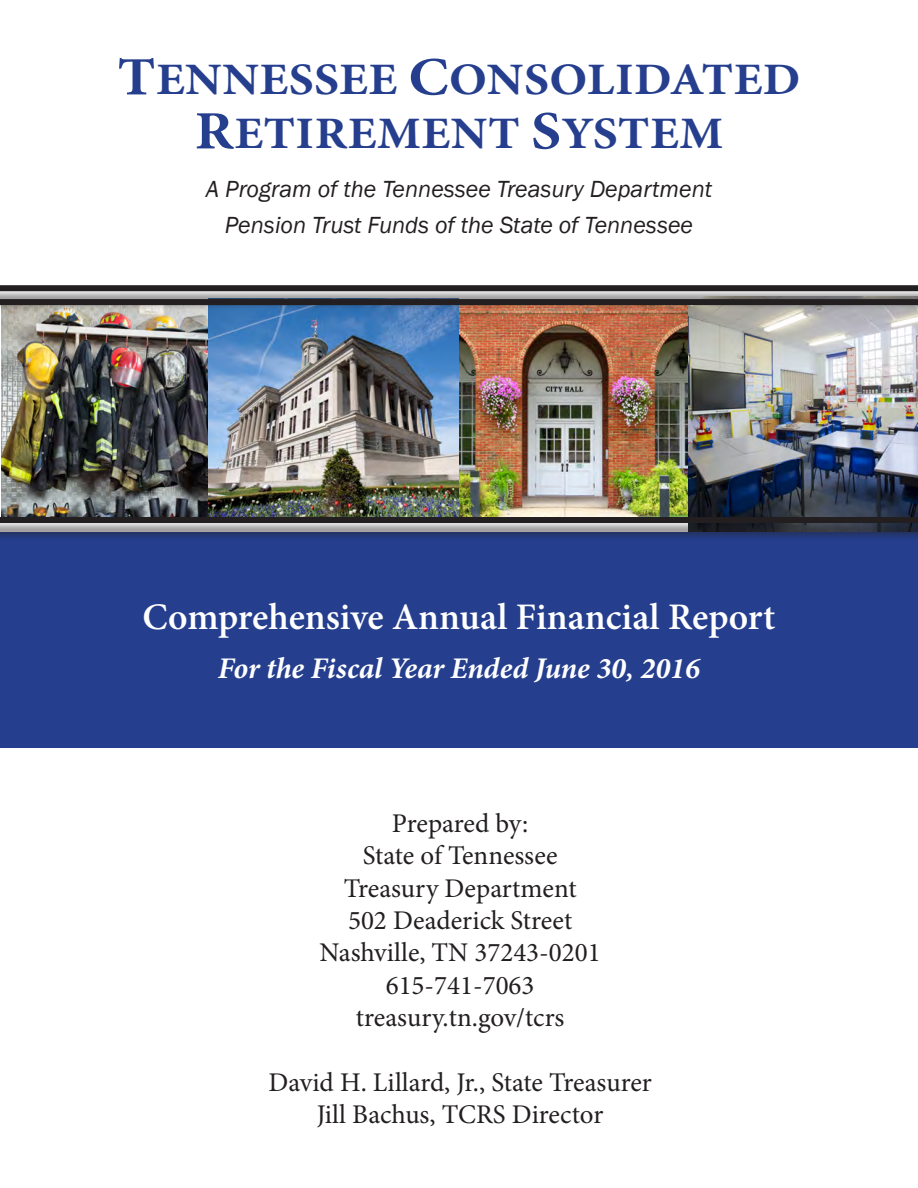
<style>
.page{position:relative;width:918px;height:1188px;background:#fff}
.page>*{position:absolute;margin:0;border:0;box-sizing:border-box;transform-origin:0 0}
.t1{font:700 45px "Minion Pro";letter-spacing:.01em;color:#253f8e;scale:1.1 1}
.t2{font:600 37.5px "Minion Pro";color:#fff}
.t3{font:italic 700 30px "Minion Pro";letter-spacing:-.005em;color:#fff}
.t4{font:27px "Minion Pro";color:#231f20}
.t5{font:italic 24px "Franklin Gothic";color:#231f20}
.s1{font-size:54px}
</style>
<div class="page">
<img style="left:459px;top:310px;width:229px;height:207px">
<img style="left:1px;top:310px;width:207px;height:207px">
<img style="left:208px;top:310px;width:251px;height:207px">
<img style="left:688px;top:310px;width:230px;height:207px">
<div style="left:0;top:532px;width:918px;height:216px;background:#253f8e"></div>
<div style="left:0;top:288px;width:918px;height:22px;background:#231f20;opacity:.75"></div>
<div style="left:0;top:285px;width:918px;height:6px;background:#231f20"></div>
<div style="left:0;top:299px;width:918px;height:6px;background:#231f20"></div>
<div style="left:0;top:519px;width:918px;height:23px;background:#231f20;opacity:.75"></div>
<div style="left:0;top:517px;width:918px;height:6px;background:#231f20"></div>
<p class="t1" style="left:117px;top:48px;width:623px"><span class="s1">T</span>ENNESSEE <span class="s1">C</span>ONSOLIDATED</p>
<p class="t1" style="left:195px;top:102px;width:482px"><span class="s1">R</span>ETIREMENT <span class="s1">S</span>YSTEM</p>
<p class="t5" style="left:206px;top:174px;width:508px">A Program of the Tennessee Treasury Department</p>
<p class="t5" style="left:225px;top:210px;width:470px">Pension Trust Funds of the State of Tennessee</p>
<p class="t2" style="left:142px;top:591px;width:634px">Comprehensive Annual Financial Report</p>
<p class="t3" style="left:218px;top:647px;width:484px">For the Fiscal Year Ended June 30, 2016</p>
<p class="t4" style="left:392px;top:805px;width:138px">Prepared by:</p>
<p class="t4" style="left:363px;top:838px;width:196px">State of Tennessee</p>
<p class="t4" style="left:344px;top:870px;width:234px">Treasury Department</p>
<p class="t4" style="left:348px;top:902px;width:226px">502 Deaderick Street</p>
<p class="t4" style="left:320px;top:935px;width:283px">Nashville, TN 37243-0201</p>
<p class="t4" style="left:386px;top:967px;width:150px">615-741-7063</p>
<p class="t4" style="left:356px;top:1000px;width:210px">treasury.tn.gov/tcrs</p>
<p class="t4" style="left:268px;top:1064px;width:385px">David H. Lillard, Jr., State Treasurer</p>
<p class="t4" style="left:317px;top:1097px;width:288px">Jill Bachus, TCRS Director</p>
</div>
